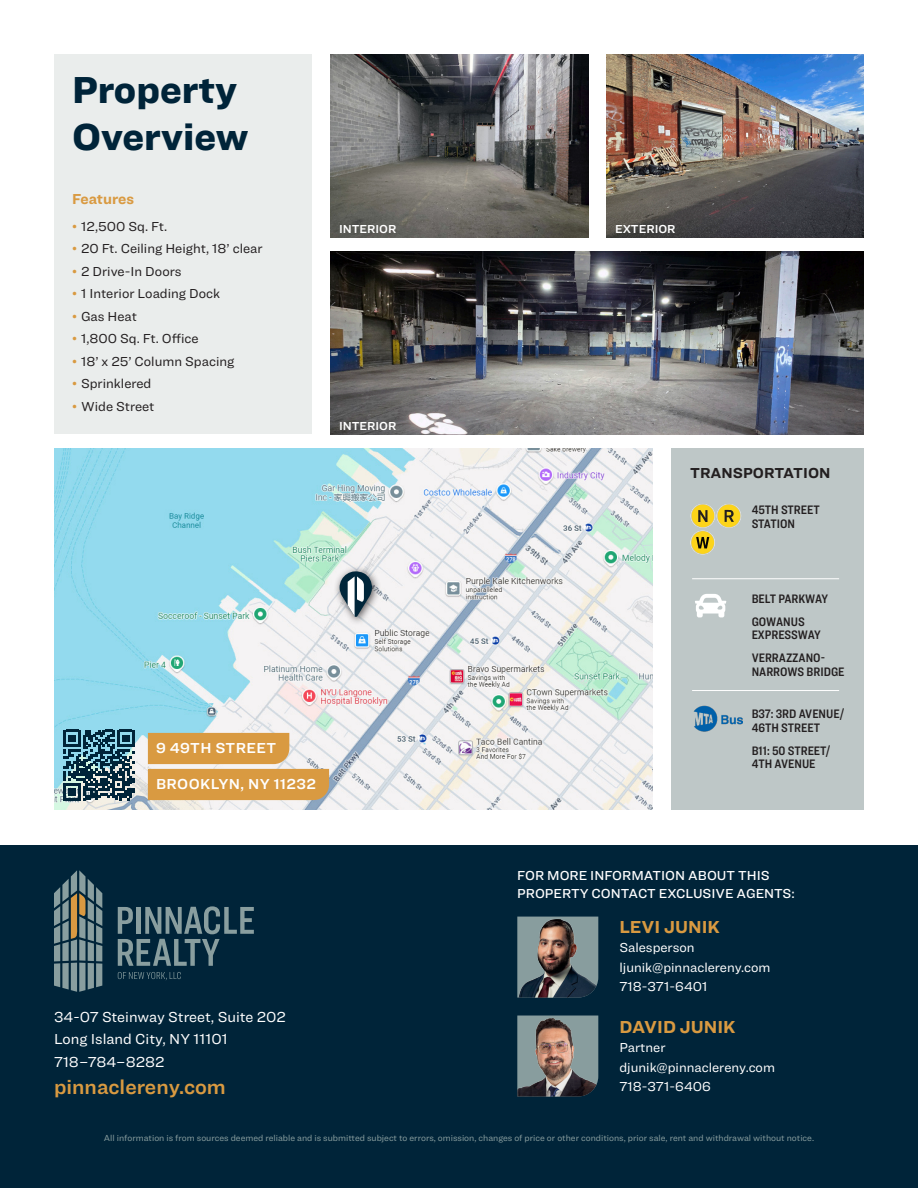
<style>
.page{position:relative;width:918px;height:1188px;background:#fff}
.page>*{position:absolute;margin:0;border:0;box-sizing:border-box;transform-origin:0 0}
.Features__H2_26pt_Black_Dark_Blue{font:900 39px/46.8px "Ringside";color:#002439}
.t1{font:600 21px "Ringside";color:#d99a41}
.Agent__Name{font:700 18px "Ringside";color:#d99a41}
.t2{font:15px/22.5px "Ringside";color:#fff}
.Legend_Map__Locations_10pt_Semibold_Pape{font:600 15px "Ringside";letter-spacing:.025em;color:#fff}
.t3{font:700 15px "Ringside";color:#231f20}
.Features__Heading_10pt_Bold_Gold{font:700 15px "Ringside";letter-spacing:-.005em;color:#d99a41}
.t4{font:13.5px "Ringside";color:#231f20}
.Agent__Contact{font:13.5px "Ringside";color:#fff}
.t5{font:500 13.5px/18px "Ringside";color:#fff}
.Features__Transportation{font:600 12.75px/13.5px "Ringside Condensed";color:#231f20}
.Features__Photo_Captions_8pt_Semibold_Pa{font:600 12px "Ringside";color:#fff}
.t6{font:9px "Ringside";color:#889d9e}
.s1{color:#d99a41}
</style>
<div class="page">
<div style="left:0;top:845px;width:918px;height:343px;background:#002439"></div>
<div style="left:54px;top:54px;width:258px;height:756px;background:#eaedec"></div>
<svg style="left:118px;top:972px;width:63px;height:8px"></svg>
<svg style="left:118px;top:906px;width:136px;height:60px"></svg>
<svg style="left:54px;top:870px;width:48px;height:122px"></svg>
<div style="left:670px;top:448px;width:194px;height:362px;background:#bec7c7"></div>
<div style="left:0;top:435px;width:670px;height:396px;background:#fff"></div>
<img style="left:330px;top:54px;width:258px;height:184px">
<img style="left:606px;top:54px;width:258px;height:184px">
<img style="left:330px;top:251px;width:534px;height:184px">
<img style="left:54px;top:448px;width:598px;height:362px">
<img style="left:517px;top:917px;width:81px;height:81px">
<img style="left:517px;top:1016px;width:81px;height:81px">
<svg style="left:148px;top:733px;width:181px;height:67px;background:#dca860"></svg>
<svg style="left:64px;top:730px;width:70px;height:70px;background:#456b79"></svg>
<svg style="left:691px;top:504px;width:50px;height:50px"></svg>
<img style="left:694px;top:705px;width:49px;height:26px">
<svg style="left:695px;top:594px;width:31px;height:23px"></svg>
<hr style="left:692px;top:578px;width:147px;height:1px;background:#fff">
<hr style="left:692px;top:690px;width:147px;height:1px;background:#fff">
<div style="left:334px;top:565px;width:48px;height:61px;background:#231f20;opacity:.75"></div>
<svg style="left:340px;top:571px;width:32px;height:46px"></svg>
<p class="Features__H2_26pt_Black_Dark_Blue" style="left:72px;top:65px;width:178px">Property<br>Overview</p>
<p class="Features__Heading_10pt_Bold_Gold" style="left:72px;top:188px;width:63px">Features</p>
<p class="t4" style="left:72px;top:217px;width:97px"><span class="s1">•</span> 12,500 Sq. Ft.</p>
<p class="t4" style="left:72px;top:239px;width:192px"><span class="s1">•</span> 20 Ft. Ceiling Height, 18’ clear</p>
<p class="t4" style="left:72px;top:262px;width:111px"><span class="s1">•</span> 2 Drive-In Doors</p>
<p class="t4" style="left:72px;top:284px;width:150px"><span class="s1">•</span> 1 Interior Loading Dock</p>
<p class="t4" style="left:72px;top:307px;width:67px"><span class="s1">•</span> Gas Heat</p>
<p class="t4" style="left:72px;top:329px;width:128px"><span class="s1">•</span> 1,800 Sq. Ft. Office</p>
<p class="t4" style="left:72px;top:352px;width:164px"><span class="s1">•</span> 18’ x 25’ Column Spacing</p>
<p class="t4" style="left:72px;top:374px;width:81px"><span class="s1">•</span> Sprinklered</p>
<p class="t4" style="left:72px;top:397px;width:84px"><span class="s1">•</span> Wide Street</p>
<p class="Features__Photo_Captions_8pt_Semibold_Pa" style="left:339px;top:220px;width:59px">INTERIOR</p>
<p class="Features__Photo_Captions_8pt_Semibold_Pa" style="left:615px;top:220px;width:62px">EXTERIOR</p>
<p class="Features__Photo_Captions_8pt_Semibold_Pa" style="left:339px;top:417px;width:59px">INTERIOR</p>
<p class="t3" style="left:690px;top:462px;width:142px">TRANSPORTATION</p>
<p class="Features__Transportation" style="left:752px;top:503px;width:70px">45TH STREET<br>STATION</p>
<p class="Legend_Map__Locations_10pt_Semibold_Pape" style="left:156px;top:737px;width:91px">9 49TH STreet</p>
<p class="Legend_Map__Locations_10pt_Semibold_Pape" style="left:156px;top:773px;width:161px">BROOKLYN, NY 11232</p>
<p class="Features__Transportation" style="left:752px;top:592px;width:78px">BELT PARKWAY</p>
<p class="Features__Transportation" style="left:752px;top:615px;width:71px">GOWANUS<br>EXPRESSWAY</p>
<p class="Features__Transportation" style="left:752px;top:651px;width:94px">VERRAZZANO-<br>NARROWS BRIDGE</p>
<p class="Features__Transportation" style="left:752px;top:707px;width:94px">B37: 3RD AVENUE/<br>46TH STREET</p>
<p class="Features__Transportation" style="left:752px;top:743px;width:80px">B11: 50 STREET/<br>4TH AVENUE</p>
<p class="t5" style="left:517px;top:866px;width:279px">FOR MORE INFORMATION ABOUT THIS<br>PROPERTY CONTACT EXCLUSIVE AGENTS:</p>
<p class="Agent__Name" style="left:619px;top:913px;width:102px">LEVI JUNIK</p>
<p class="Agent__Contact" style="left:619px;top:938px;width:77px">Salesperson</p>
<p class="Agent__Contact" style="left:619px;top:957px;width:153px">ljunik@pinnaclereny.com</p>
<p class="Agent__Contact" style="left:619px;top:977px;width:90px">718-371-6401</p>
<h3 class="t2" style="left:54px;top:1005px;width:233px">34-07 Steinway Street, Suite 202<br>Long Island City, NY 11101<br>718–784–8282</h3>
<h2 class="t1" style="left:54px;top:1071px;width:173px">pinnaclereny.com</h2>
<p class="t6" style="left:104px;top:1132px;width:712px">All information is from sources deemed reliable and is submitted subject to errors, omission, changes of price or other conditions, prior sale, rent and withdrawal without notice.</p>
<p class="Agent__Name" style="left:619px;top:1013px;width:118px">DAVID JUNIK</p>
<p class="Agent__Contact" style="left:619px;top:1038px;width:48px">Partner</p>
<p class="Agent__Contact" style="left:619px;top:1058px;width:157px">djunik@pinnaclereny.com</p>
<p class="Agent__Contact" style="left:619px;top:1077px;width:93px">718-371-6406</p>
</div>
